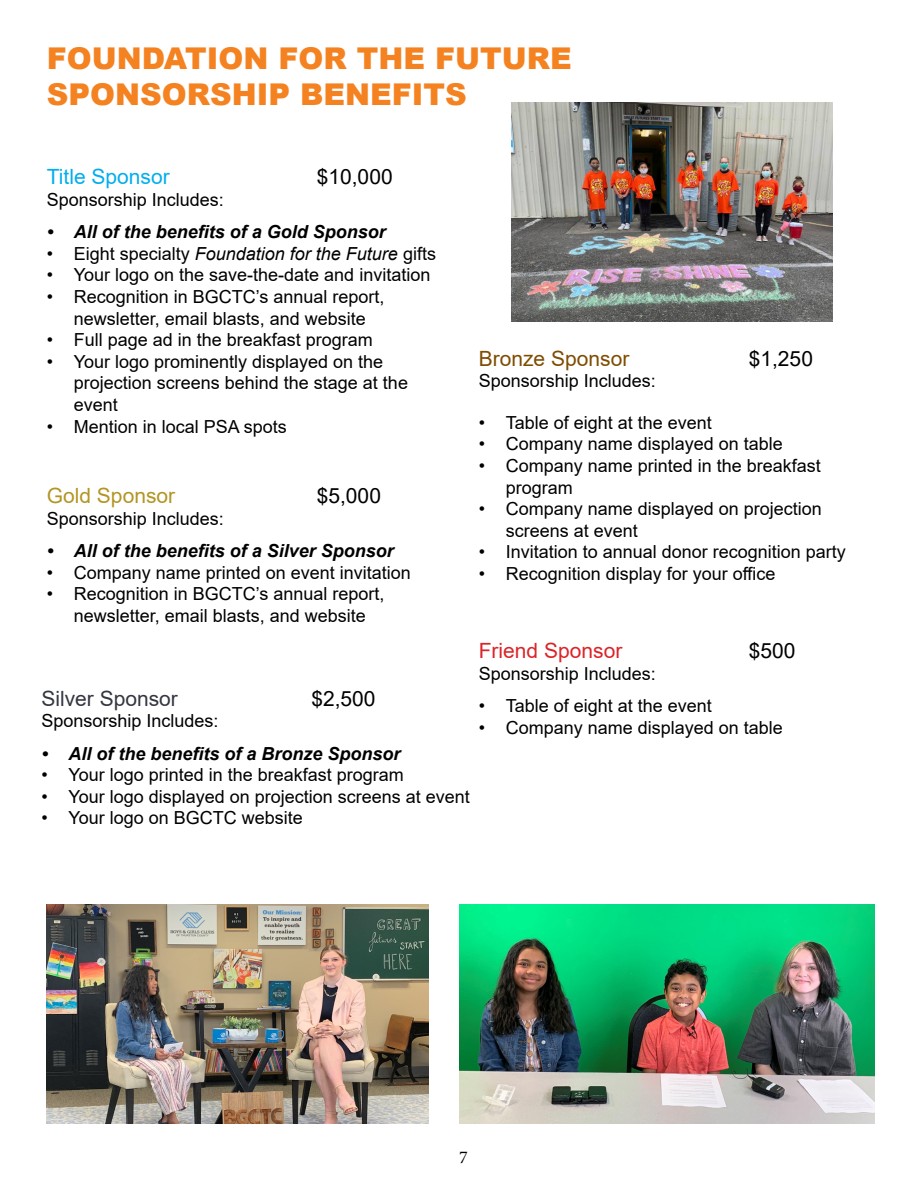
<style>
.page{position:relative;width:918px;height:1188px;background:#fff}
.page>*{position:absolute;margin:0;border:0;box-sizing:border-box;transform-origin:0 0}
.t1{font:900 30px/36px "Arial";color:#f58220}
.t2{font:21px "Arial";color:#000}
.t3{font:21px "Arial";color:#343741}
.t4{font:21px "Arial";color:#7f4c00}
.t5{font:21px "Arial";color:#dc2428}
.t6{font:21px "Arial";color:#00aeef}
.t7{font:21px "Arial";color:#b39524}
.t8{font:18px/21.6px "Arial";color:#000}
.t9{font:italic 700 18px "Arial";color:#000}
.t10{font:italic 18px "Arial";color:#000}
.t11{font:18px "Minion Pro";color:#000}
.s1{font-style:normal}
</style>
<div class="page">
<img style="left:512px;top:102px;width:320px;height:220px">
<img style="left:47px;top:904px;width:381px;height:219px">
<img style="left:459px;top:904px;width:416px;height:219px">
<h1 class="t1" style="left:47px;top:40px;width:526px">FOUNDATION FOR THE FUTURE<br>SPONSORSHIP BENEFITS</h1>
<p class="t6" style="left:47px;top:162px;width:124px">Title Sponsor</p>
<p class="t2" style="left:317px;top:162px;width:77px">$10,000</p>
<p class="t8" style="left:47px;top:189px;width:179px">Sponsorship Includes:</p>
<p class="t9" style="left:47px;top:220px;width:341px">• All of the benefits of a Gold Sponsor</p>
<p class="t10" style="left:47px;top:242px;width:391px"><span class="s1">• Eight specialty</span> Foundation for the Future <span class="s1">gifts</span></p>
<p class="t8" style="left:47px;top:264px;width:385px">• Your logo on the save-the-date and invitation</p>
<p class="t8" style="left:47px;top:286px;width:339px;text-align:center">• Recognition in BGCTC’s annual report, newsletter, email blasts, and website</p>
<p class="t8" style="left:47px;top:329px;width:328px">• Full page ad in the breakfast program</p>
<p class="t8" style="left:74px;top:351px;width:336px;text-indent:-27px">• Your logo prominently displayed on the projection screens behind the stage at the event</p>
<p class="t8" style="left:47px;top:415px;width:242px">• Mention in local PSA spots</p>
<p class="t7" style="left:47px;top:481px;width:130px">Gold Sponsor</p>
<p class="t2" style="left:317px;top:481px;width:66px">$5,000</p>
<p class="t8" style="left:47px;top:507px;width:179px">Sponsorship Includes:</p>
<p class="t9" style="left:47px;top:539px;width:349px">• All of the benefits of a Silver Sponsor</p>
<p class="t8" style="left:47px;top:561px;width:366px">• Company name printed on event invitation</p>
<p class="t8" style="left:47px;top:583px;width:339px;text-align:center">• Recognition in BGCTC’s annual report, newsletter, email blasts, and website</p>
<p class="t3" style="left:41px;top:684px;width:138px">Silver Sponsor</p>
<p class="t2" style="left:311px;top:684px;width:66px">$2,500</p>
<p class="t8" style="left:41px;top:710px;width:179px">Sponsorship Includes:</p>
<p class="t9" style="left:41px;top:741px;width:361px">• All of the benefits of a Bronze Sponsor</p>
<p class="t8" style="left:41px;top:764px;width:364px">• Your logo printed in the breakfast program</p>
<p class="t8" style="left:41px;top:785px;width:430px">• Your logo displayed on projection screens at event</p>
<p class="t8" style="left:41px;top:807px;width:263px">• Your logo on BGCTC website</p>
<p class="t4" style="left:479px;top:344px;width:152px">Bronze Sponsor</p>
<p class="t2" style="left:749px;top:344px;width:66px">$1,250</p>
<p class="t8" style="left:479px;top:370px;width:179px">Sponsorship Includes:</p>
<p class="t8" style="left:479px;top:412px;width:235px">• Table of eight at the event</p>
<p class="t8" style="left:479px;top:433px;width:306px">• Company name displayed on table</p>
<p class="t8" style="left:506px;top:455px;width:317px;text-indent:-27px">• Company name printed in the breakfast program</p>
<p class="t8" style="left:506px;top:498px;width:318px;text-indent:-27px">• Company name displayed on projection screens at event</p>
<p class="t8" style="left:479px;top:541px;width:369px">• Invitation to annual donor recognition party</p>
<p class="t8" style="left:479px;top:563px;width:298px">• Recognition display for your office</p>
<p class="t5" style="left:479px;top:636px;width:145px">Friend Sponsor</p>
<p class="t2" style="left:749px;top:636px;width:48px">$500</p>
<p class="t8" style="left:479px;top:663px;width:179px">Sponsorship Includes:</p>
<p class="t8" style="left:479px;top:695px;width:235px">• Table of eight at the event</p>
<p class="t8" style="left:479px;top:717px;width:306px">• Company name displayed on table</p>
<p class="t11" style="left:459px;top:1145px;width:10px">7</p>
</div>
